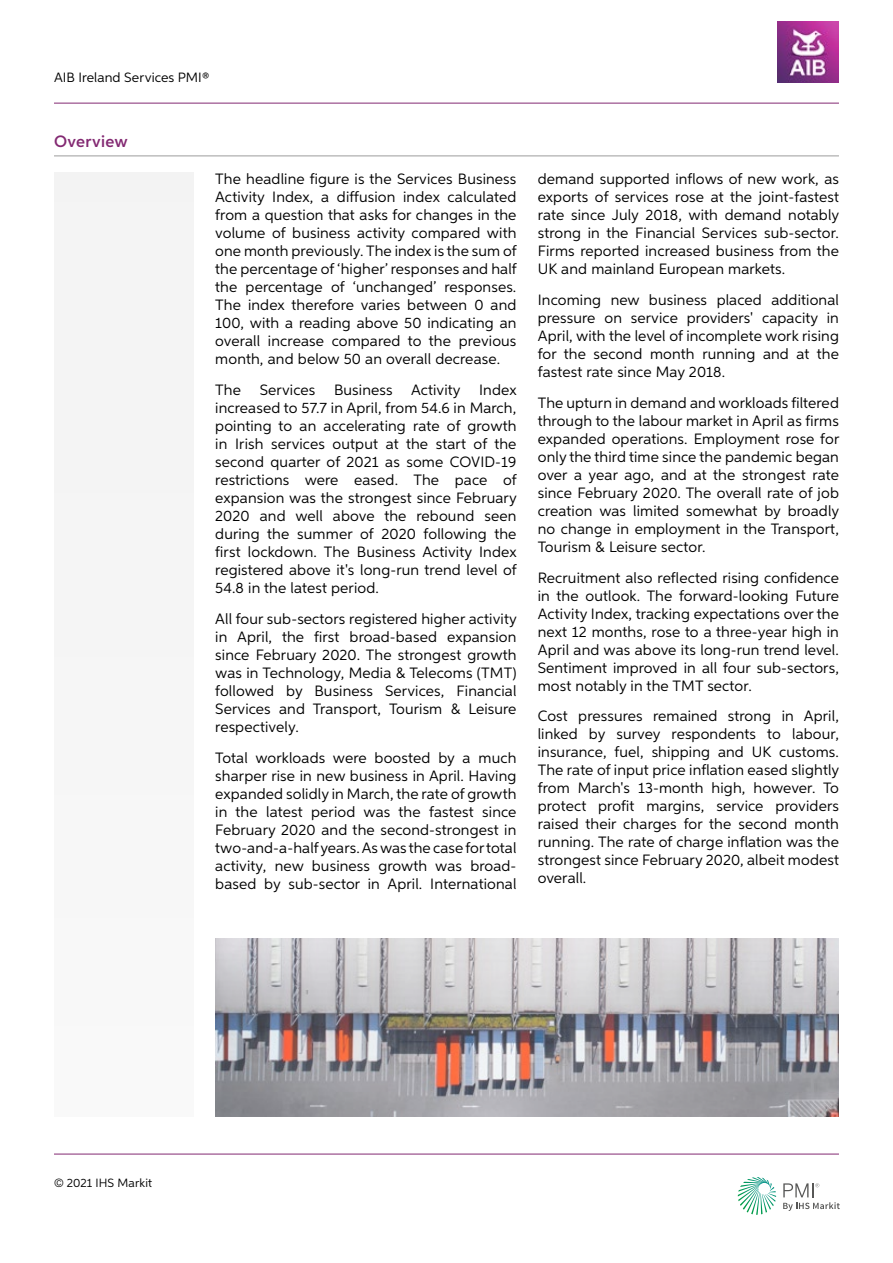
<style>
.page{position:relative;width:893px;height:1263px;background:#fff}
.page>*{position:absolute;margin:0;border:0;box-sizing:border-box;transform-origin:0 0}
.t1{font:600 16.5px "Aspira";letter-spacing:.025em;color:#832972}
.t2{font:15px/18px "Aspira";letter-spacing:.01em;color:#000;text-align:justify}
.t3{font:13.5px "Aspira";letter-spacing:.005em;color:#000}
.t4{font:12px "Aspira";letter-spacing:.01em;color:#000}
</style>
<div class="page">
<hr style="left:54px;top:103px;width:785px;height:1px;background:#832972">
<svg style="left:738px;top:1177px;width:38px;height:38px"></svg>
<svg style="left:783px;top:1183px;width:57px;height:28px"></svg>
<hr style="left:54px;top:1154px;width:785px;height:1px;background:#832972">
<img style="left:778px;top:21px;width:61px;height:61px">
<div style="left:54px;top:173px;width:140px;height:944px;background:#f5f5f5"></div>
<hr style="left:54px;top:156px;width:785px;height:1px;background:#9d9d9c">
<img style="left:215px;top:938px;width:624px;height:179px">
<p class="t3" style="left:54px;top:69px;width:157px">AIB Ireland Services PMI®</p>
<p class="t1" style="left:54px;top:131px;width:75px">Overview</p>
<p class="t2" style="left:215px;top:170px;width:303px">The headline figure is the Services Business Activity Index, a diffusion index calculated from a question that asks for changes in the volume of business activity compared with one month previously. The index is the sum of the percentage of ‘higher’ responses and half the percentage of ‘unchanged’ responses.<br>The index therefore varies between 0 and 100, with a reading above 50 indicating an overall increase compared to the previous month, and below 50 an overall decrease.</p>
<p class="t2" style="left:215px;top:381px;width:27px">The</p>
<p class="t2" style="left:260px;top:381px;width:57px">Services</p>
<p class="t2" style="left:215px;top:381px;width:303px;text-indent:119px">Business Activity Index increased to 57.7 in April, from 54.6 in March, pointing to an accelerating rate of growth in Irish services output at the start of the second quarter of 2021 as some COVID-19 restrictions were eased. The pace of expansion was the strongest since February 2020 and well above the rebound seen during the summer of 2020 following the first lockdown. The Business Activity Index registered above it's long-run trend level of 54.8 in the latest period.</p>
<p class="t2" style="left:215px;top:609px;width:303px">All four sub-sectors registered higher activity in April, the first broad-based expansion since February 2020. The strongest growth was in Technology, Media &amp; Telecoms (TMT) followed by Business Services, Financial Services and Transport, Tourism &amp; Leisure respectively.</p>
<p class="t2" style="left:215px;top:748px;width:303px">Total workloads were boosted by a much sharper rise in new business in April. Having expanded solidly in March, the rate of growth in the latest period was the fastest since February 2020 and the second-strongest in two-and-a-half years. As was the case for total activity, new business growth was broad&shy;based by sub-sector in April. International</p>
<p class="t2" style="left:538px;top:170px;width:303px">demand supported inflows of new work, as exports of services rose at the joint-fastest rate since July 2018, with demand notably strong in the Financial Services sub-sector.<br>Firms reported increased business from the UK and mainland European markets.</p>
<p class="t2" style="left:538px;top:291px;width:303px">Incoming new business placed additional pressure on service providers' capacity in April, with the level of incomplete work rising for the second month running and at the fastest rate since May 2018.</p>
<p class="t2" style="left:538px;top:393px;width:303px">The upturn in demand and workloads filtered through to the labour market in April as firms expanded operations. Employment rose for only the third time since the pandemic began over a year ago, and at the strongest rate since February 2020. The overall rate of job creation was limited somewhat by broadly no change in employment in the Transport, Tourism &amp; Leisure sector.</p>
<p class="t2" style="left:538px;top:568px;width:303px">Recruitment also reflected rising confidence in the outlook. The forward-looking Future Activity Index, tracking expectations over the next 12 months, rose to a three-year high in April and was above its long-run trend level.<br>Sentiment improved in all four sub-sectors, most notably in the TMT sector.</p>
<p class="t2" style="left:538px;top:707px;width:303px">Cost pressures remained strong in April, linked by survey respondents to labour, insurance, fuel, shipping and UK customs.<br>The rate of input price inflation eased slightly from March's 13-month high, however. To protect profit margins, service providers raised their charges for the second month running. The rate of charge inflation was the strongest since February 2020, albeit modest overall.</p>
<p class="t4" style="left:54px;top:1175px;width:100px">© 2021 IHS Markit</p>
</div>
